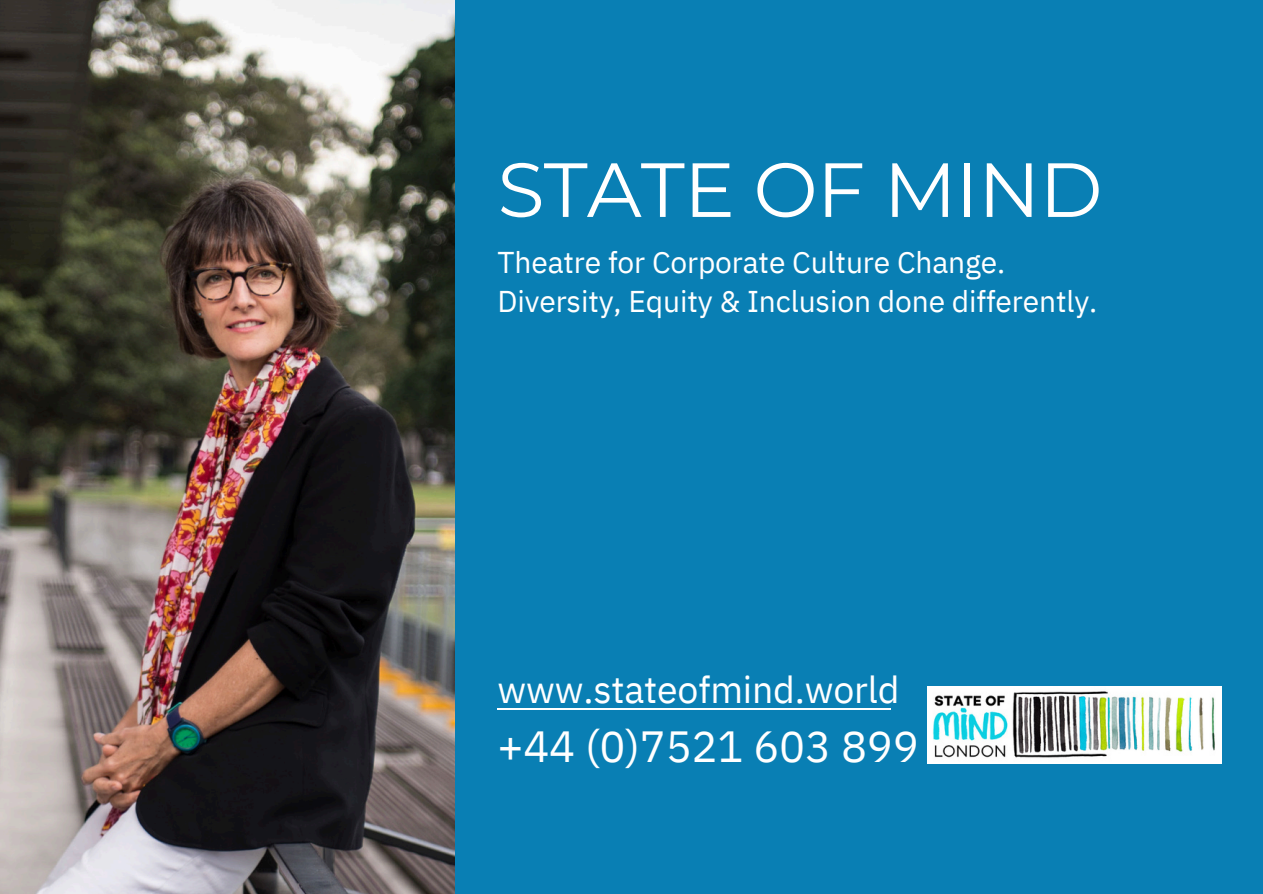
<style>
.page{position:relative;width:1263px;height:894px;background:#fff}
.page>*{position:absolute;margin:0;border:0;box-sizing:border-box;transform-origin:0 0}
.t1{font:76.5px "Montserrat";letter-spacing:-.01em;color:#fff}
.t2{font:43.5px "IBM Plex Sans";letter-spacing:-.005em;color:#fff}
.t3{font:37.5px "IBM Plex Sans";letter-spacing:-.005em;color:#fff}
.t4{font:30px/38.2px "IBM Plex Sans";letter-spacing:-.005em;color:#fff}
</style>
<div class="page">
<img style="left:0;top:0;width:455px;height:893px">
<div style="left:455px;top:0;width:808px;height:893px;background:#097fb4"></div>
<hr style="left:497px;top:707px;width:393px;height:2px;background:#fff">
<img style="left:927px;top:686px;width:295px;height:77px">
<h1 class="t1" style="left:497px;top:143px;width:607px">STATE OF MIND</h1>
<p class="t4" style="left:497px;top:243px;width:601px">Theatre for Corporate Culture Change.<br>Diversity, Equity &amp; Inclusion done differently.</p>
<p class="t3" style="left:497px;top:664px;width:404px">www.stateofmind.world</p>
<p class="t2" style="left:497px;top:717px;width:423px">+44 (0)7521 603 899</p>
</div>
